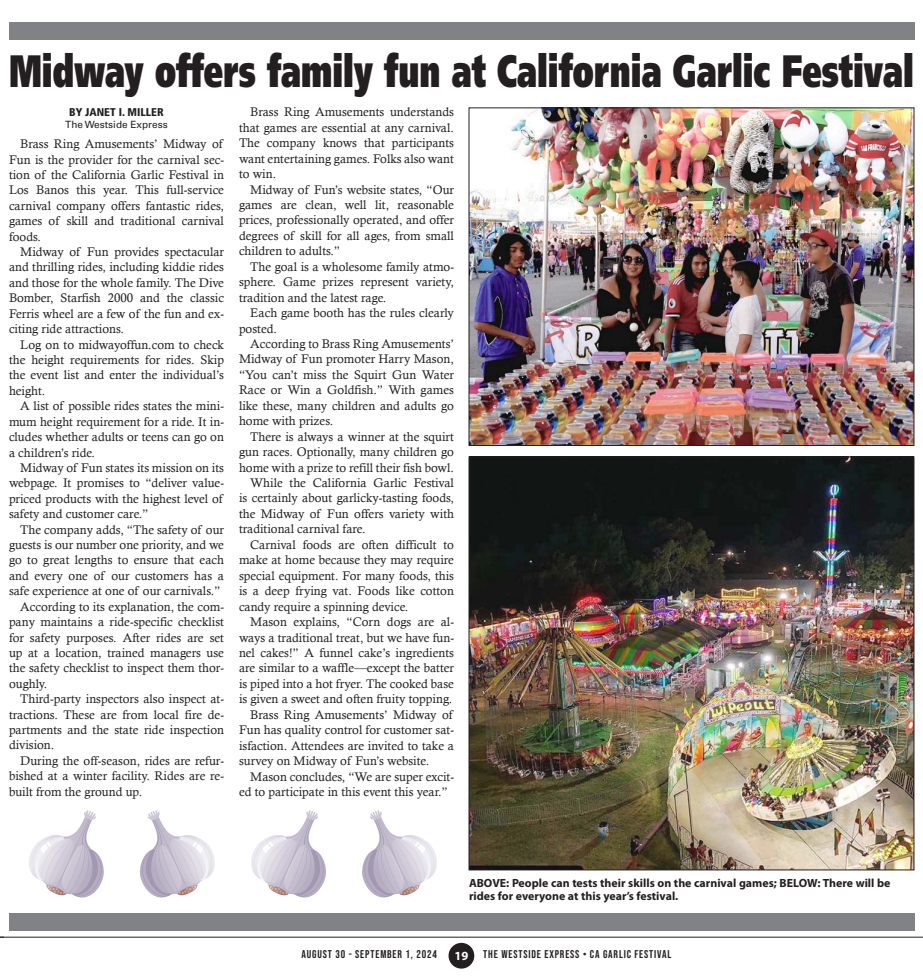
<style>
.page{position:relative;width:923px;height:977px;background:#fff}
.page>*{position:absolute;margin:0;border:0;box-sizing:border-box;transform-origin:0 0}
._1_-_Headline_4{font:900 45.38px "Frutiger LT Std";color:#231f20;scale:.68 1}
.Body{font:12.5px/15.4px "Calisto";color:#231f20;text-align:justify}
.Photo_cutline{font:700 11.88px/13.1px "Myriad Pro";color:#231f20}
.t1{font:11.25px "Bebas Neue";letter-spacing:.075em;color:#231f20}
.byline1{font:900 condensed 11.25px "Frutiger LT Std";color:#231f20}
.byline2{font:10px "Univers LT Std";color:#231f20}
.s1{font-family:"Myriad Pro";font-weight:700;font-size:12.5px;color:#fff}
</style>
<div class="page">
<img style="left:470px;top:458px;width:442px;height:410px">
<img style="left:470px;top:110px;width:442px;height:334px">
<div style="left:468px;top:108px;width:446px;height:338px;border:1px solid #231f20"></div>
<div style="left:9px;top:22px;width:905px;height:18px;background:#808285"></div>
<div style="left:9px;top:913px;width:905px;height:18px;background:#808285"></div>
<div style="left:448px;top:942px;width:26px;height:26px;background:#231f20;border-radius:50%"></div>
<hr style="left:0;top:936px;width:922px;height:1px;background:#231f20">
<svg style="left:140px;top:810px;width:75px;height:87px"></svg>
<svg style="left:362px;top:810px;width:75px;height:87px"></svg>
<svg style="left:251px;top:810px;width:75px;height:87px"></svg>
<svg style="left:29px;top:810px;width:75px;height:87px"></svg>
<p class="_1_-_Headline_4" style="left:9px;top:43px;width:1332px">Midway offers family fun at California Garlic Festival</p>
<p class="byline1" style="left:69px;top:105px;width:96px">BY JANET I. MILLER</p>
<p class="byline2" style="left:65px;top:118px;width:104px">The Westside Express</p>
<p class="Body" style="left:9px;top:136px;width:216px;text-indent:11px">Brass Ring Amusements’ Midway of Fun is the provider for the carnival sec&shy;tion of the California Garlic Festival in Los Banos this year. This full-service carnival company offers fantastic rides, games of skill and traditional carnival foods.</p>
<p class="Body" style="left:9px;top:244px;width:216px;text-indent:11px">Midway of Fun provides spectacular and thrilling rides, including kiddie rides and those for the whole family. The Dive Bomber, Starfish 2000 and the classic Ferris wheel are a few of the fun and ex&shy;citing ride attractions.</p>
<p class="Body" style="left:9px;top:336px;width:216px;text-indent:11px">Log on to midwayoffun.com to check the height requirements for rides. Skip the event list and enter the individual’s height.</p>
<p class="Body" style="left:9px;top:398px;width:216px;text-indent:11px">A list of possible rides states the mini&shy;mum height requirement for a ride. It in&shy;cludes whether adults or teens can go on a children’s ride.</p>
<p class="Body" style="left:9px;top:460px;width:216px;text-indent:11px">Midway of Fun states its mission on its webpage. It promises to “deliver value&shy;priced products with the highest level of safety and customer care.”</p>
<p class="Body" style="left:9px;top:521px;width:216px;text-indent:11px">The company adds, “The safety of our guests is our number one priority, and we go to great lengths to ensure that each and every one of our customers has a safe experience at one of our carnivals.”</p>
<p class="Body" style="left:9px;top:598px;width:216px;text-indent:11px">According to its explanation, the com&shy;pany maintains a ride-specific checklist for safety purposes. After rides are set up at a location, trained managers use the safety checklist to inspect them thor&shy;oughly.</p>
<p class="Body" style="left:9px;top:691px;width:216px;text-indent:11px">Third-party inspectors also inspect at&shy;tractions. These are from local fire de&shy;partments and the state ride inspection division.</p>
<p class="Body" style="left:9px;top:752px;width:216px;text-indent:11px">During the off-season, rides are refur&shy;bished at a winter facility. Rides are re&shy;built from the ground up.</p>
<p class="Body" style="left:239px;top:104px;width:216px;text-indent:11px">Brass Ring Amusements understands that games are essential at any carnival.<br>The company knows that participants want entertaining games. Folks also want to win.</p>
<p class="Body" style="left:239px;top:181px;width:216px;text-indent:11px">Midway of Fun’s website states, “Our games are clean, well lit, reasonable prices, professionally operated, and offer degrees of skill for all ages, from small children to adults.”</p>
<p class="Body" style="left:239px;top:259px;width:216px;text-indent:11px">The goal is a wholesome family atmo&shy;sphere. Game prizes represent variety, tradition and the latest rage.</p>
<p class="Body" style="left:239px;top:305px;width:216px;text-indent:11px">Each game booth has the rules clearly posted.</p>
<p class="Body" style="left:239px;top:336px;width:216px;text-indent:11px">According to Brass Ring Amusements’ Midway of Fun promoter Harry Mason, “You can’t miss the Squirt Gun Water Race or Win a Goldfish.” With games like these, many children and adults go home with prizes.</p>
<p class="Body" style="left:239px;top:428px;width:216px;text-indent:11px">There is always a winner at the squirt gun races. Optionally, many children go home with a prize to refill their fish bowl.</p>
<p class="Body" style="left:239px;top:475px;width:216px;text-indent:11px">While the California Garlic Festival is certainly about garlicky-tasting foods, the Midway of Fun offers variety with traditional carnival fare.</p>
<p class="Body" style="left:239px;top:536px;width:216px;text-indent:11px">Carnival foods are often difficult to make at home because they may require special equipment. For many foods, this is a deep frying vat. Foods like cotton candy require a spinning device.</p>
<p class="Body" style="left:239px;top:614px;width:216px;text-indent:11px">Mason explains, “Corn dogs are al&shy;ways a traditional treat, but we have fun&shy;nel cakes!” A funnel cake’s ingredients are similar to a waffle—except the batter is piped into a hot fryer. The cooked base is given a sweet and often fruity topping.</p>
<p class="Body" style="left:239px;top:706px;width:216px;text-indent:11px">Brass Ring Amusements’ Midway of Fun has quality control for customer sat&shy;isfaction. Attendees are invited to take a survey on Midway of Fun’s website.</p>
<p class="Body" style="left:239px;top:768px;width:216px;text-indent:11px">Mason concludes, “We are super excit&shy;ed to participate in this event this year.”</p>
<p class="Photo_cutline" style="left:469px;top:876px;width:423px">ABOVE: People can tests their skills on the carnival games; BELOW: There will be rides for everyone at this year’s festival.</p>
<p class="t1" style="left:301px;top:948px;width:137px">AUGUST 30 - SEPTEMBER 1, 2024</p>
<p class="t1" style="left:454px;top:948px;width:218px"><span class="s1">19</span> THE WESTSIDE EXPRESS • CA GARLIC FESTIVAL</p>
</div>
